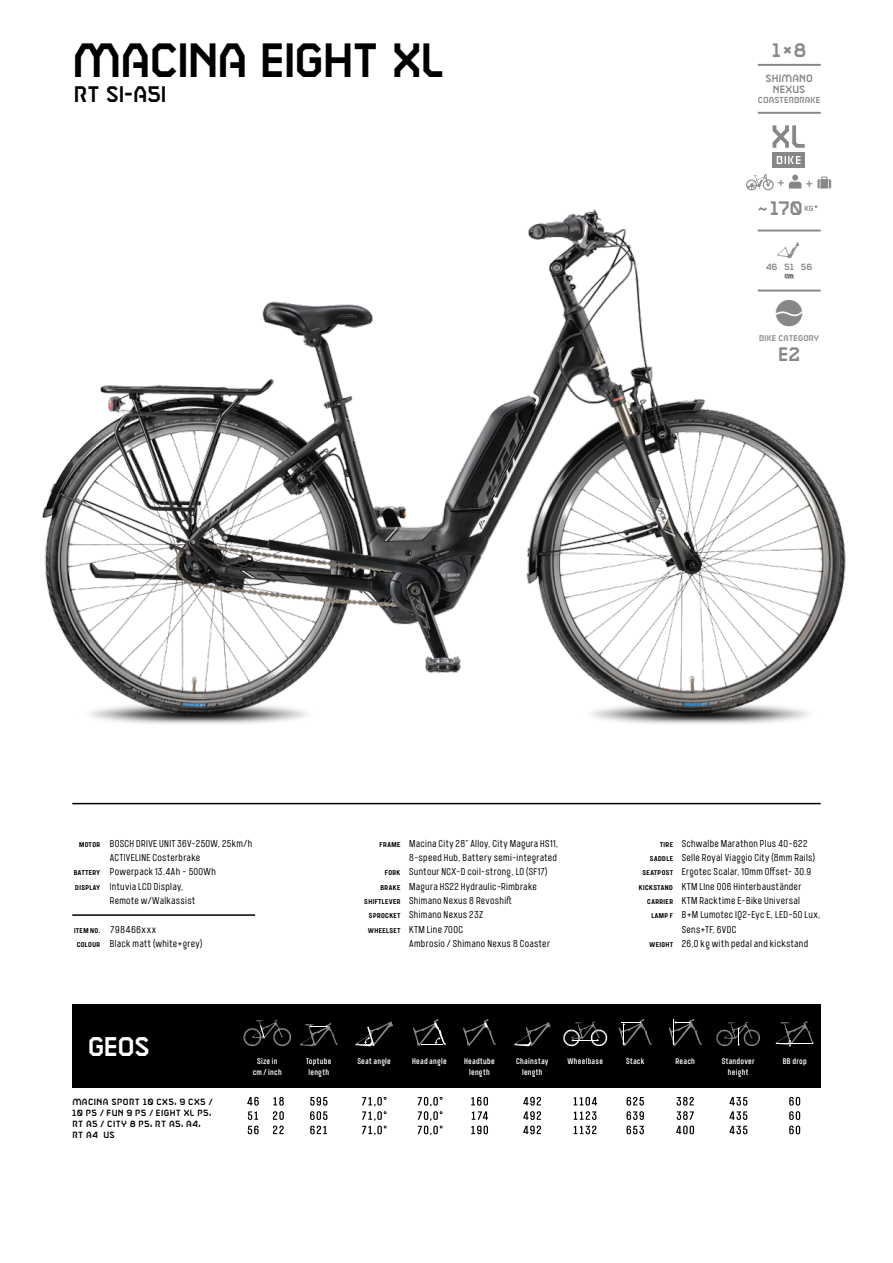
<style>
.page{position:relative;width:893px;height:1263px;background:#fff}
.page>*{position:absolute;margin:0;border:0;box-sizing:border-box;transform-origin:0 0}
.t1{font:48px "Coach";letter-spacing:-.03em;color:#000}
.t2{font:27px "Coach";color:#fff}
.t3{font:22.5px "Coach";letter-spacing:-.015em;color:#000}
.t4{font:22.5px "KTM Icons 2018";color:#878787}
.t5{font:19.5px "Coach";color:#878787}
.t6{font:16.5px "Port Condensed";color:#878787}
.t7{font:10.5px/10.5px "Coach";letter-spacing:.01em;color:#878787;text-align:center}
.t8{font:9.9px/14.4px "Port Condensed";letter-spacing:.03em;color:#000}
.t9{font:500 9px/14.4px "Port Condensed";letter-spacing:-.02em;color:#000}
.t10{font:9px/10.8px "Coach";letter-spacing:.04em;color:#000}
.t11{font:9px "Coach";color:#878787}
.t12{font:8.7px "Coach";color:#878787}
.t13{font:500 8.25px/10.5px "Port Condensed";letter-spacing:.025em;color:#fff;text-align:center}
.t14{font:8.25px "Coach";letter-spacing:.015em;color:#878787}
.t15{font:7.5px "Coach";color:#878787}
</style>
<div class="page">
<hr style="left:73px;top:803px;width:747px;height:1px;background:#000">
<img style="left:42px;top:125px;width:804px;height:599px">
<hr style="left:73px;top:914px;width:181px;height:2px;background:#000">
<hr style="left:758px;top:64px;width:63px;height:2px;background:#878787">
<hr style="left:758px;top:230px;width:63px;height:1px;background:#878787">
<hr style="left:758px;top:112px;width:63px;height:2px;background:#878787">
<svg style="left:785px;top:274px;width:8px;height:4px"></svg>
<hr style="left:758px;top:290px;width:63px;height:2px;background:#878787">
<svg style="left:773px;top:125px;width:32px;height:23px"></svg>
<div style="left:773px;top:152px;width:32px;height:16px;background:#878787"></div>
<svg style="left:777px;top:156px;width:23px;height:8px"></svg>
<svg style="left:817px;top:177px;width:14px;height:12px"></svg>
<svg style="left:789px;top:175px;width:12px;height:14px"></svg>
<svg style="left:746px;top:174px;width:28px;height:16px"></svg>
<svg style="left:758px;top:207px;width:9px;height:4px"></svg>
<div style="left:72px;top:1004px;width:749px;height:84px;background:#000"></div>
<svg style="left:243px;top:1019px;width:49px;height:28px"></svg>
<svg style="left:300px;top:1023px;width:38px;height:23px"></svg>
<svg style="left:355px;top:1021px;width:38px;height:25px"></svg>
<svg style="left:413px;top:1019px;width:33px;height:27px"></svg>
<svg style="left:463px;top:1019px;width:33px;height:27px"></svg>
<svg style="left:563px;top:1021px;width:45px;height:26px"></svg>
<svg style="left:619px;top:1019px;width:33px;height:27px"></svg>
<svg style="left:669px;top:1019px;width:33px;height:27px"></svg>
<svg style="left:514px;top:1022px;width:37px;height:24px"></svg>
<svg style="left:716px;top:1022px;width:44px;height:25px"></svg>
<svg style="left:775px;top:1021px;width:39px;height:25px"></svg>
<svg style="left:248px;top:1111px;width:11px;height:23px"></svg>
<svg style="left:247px;top:1097px;width:12px;height:8px"></svg>
<svg style="left:273px;top:1111px;width:11px;height:23px"></svg>
<svg style="left:273px;top:1097px;width:11px;height:8px"></svg>
<svg style="left:362px;top:1097px;width:25px;height:38px"></svg>
<svg style="left:310px;top:1111px;width:17px;height:23px"></svg>
<svg style="left:310px;top:1097px;width:17px;height:8px"></svg>
<svg style="left:418px;top:1097px;width:25px;height:38px"></svg>
<svg style="left:471px;top:1111px;width:17px;height:23px"></svg>
<svg style="left:471px;top:1097px;width:17px;height:8px"></svg>
<svg style="left:574px;top:1111px;width:22px;height:23px"></svg>
<svg style="left:574px;top:1097px;width:23px;height:8px"></svg>
<svg style="left:627px;top:1111px;width:17px;height:23px"></svg>
<svg style="left:627px;top:1097px;width:17px;height:8px"></svg>
<svg style="left:676px;top:1111px;width:18px;height:23px"></svg>
<svg style="left:677px;top:1097px;width:17px;height:8px"></svg>
<svg style="left:523px;top:1111px;width:18px;height:23px"></svg>
<svg style="left:523px;top:1097px;width:18px;height:8px"></svg>
<svg style="left:729px;top:1126px;width:18px;height:8px"></svg>
<svg style="left:729px;top:1111px;width:18px;height:9px"></svg>
<svg style="left:729px;top:1097px;width:18px;height:8px"></svg>
<svg style="left:789px;top:1111px;width:11px;height:23px"></svg>
<svg style="left:789px;top:1097px;width:11px;height:8px"></svg>
<svg style="left:778px;top:242px;width:21px;height:16px"></svg>
<h1 class="t1" style="left:72px;top:33px;width:375px">MACINA EIGHT XL</h1>
<h3 class="t3" style="left:74px;top:82px;width:94px">RT SI-A5I</h3>
<h3 class="t5" style="left:772px;top:39px;width:36px">1×8</h3>
<p class="t7" style="left:765px;top:74px;width:49px">SHIMANO<br>NEXUS</p>
<p class="t12" style="left:758px;top:95px;width:64px">COASTERBRAKE</p>
<h3 class="t6" style="left:777px;top:172px;width:38px">+ +</h3>
<h3 class="t5" style="left:770px;top:198px;width:35px">170</h3>
<p class="t15" style="left:804px;top:204px;width:15px">kg<sup>*</sup></p>
<p class="t11" style="left:766px;top:262px;width:48px">46 51 56</p>
<h3 class="t4" style="left:762px;top:300px;width:55px">Ì</h3>
<p class="t14" style="left:759px;top:333px;width:62px">BIKE CATEGORY</p>
<h3 class="t5" style="left:778px;top:343px;width:24px">E2</h3>
<p class="t9" style="left:79px;top:836px;width:23px">Motor</p>
<p class="t9" style="left:73px;top:865px;width:29px">Battery<br>Display</p>
<p class="t9" style="left:74px;top:922px;width:28px">ITEM No.<br>COLOUR</p>
<p class="t8" style="left:110px;top:836px;width:144px">BOSCH DRIVE UNIT 36V-250W, 25km/h<br>ACTIVELINE Costerbrake<br>Powerpack 13.4Ah - 500Wh<br>Intuvia LCD Display,<br>Remote w/Walkassist</p>
<p class="t8" style="left:110px;top:922px;width:94px">798466xxx<br>Black matt (white+grey)</p>
<h2 class="t2" style="left:88px;top:1031px;width:64px">GEOS</h2>
<p class="t9" style="left:379px;top:836px;width:23px">Frame</p>
<p class="t9" style="left:364px;top:865px;width:38px;text-align:right">Fork<br>Brake<br>Sh iftlever<br>Sprocket<br>Wheelset</p>
<p class="t8" style="left:409px;top:836px;width:151px">Macina City 28" Alloy, City Magura HS11,<br>8-speed Hub, Battery semi-integrated<br>Suntour NCX-D coil-strong, LO (SF17)<br>Magura HS22 Hydraulic-Rimbrake<br>Shimano Nexus 8 Revoshift<br>Shimano Nexus 23Z<br>KTM Line 700C<br>Ambrosio / Shimano Nexus 8 Coaster</p>
<p class="t9" style="left:660px;top:836px;width:15px">Tire</p>
<p class="t9" style="left:650px;top:850px;width:25px">Saddle</p>
<p class="t9" style="left:642px;top:865px;width:33px">Seatpost</p>
<p class="t9" style="left:639px;top:879px;width:36px">KICKSTAND</p>
<p class="t9" style="left:647px;top:893px;width:9px">CARRIER</p>
<p class="t9" style="left:651px;top:908px;width:24px">LAMP F</p>
<p class="t9" style="left:649px;top:936px;width:25px">WEIGHT</p>
<p class="t8" style="left:682px;top:836px;width:140px">Schwalbe Marathon Plus 40-622<br>Selle Royal Viaggio City (8mm Rails)<br>Ergotec Scalar, 10mm Offset- 30.9<br>KTM LIne 006 Hinterbauständer<br>KTM Racktime E-Bike Universal<br>B+M Lumotec IQ2-Eyc E, LED-50 Lux,<br>Sens+TF, 6VDC<br>26,0 kg with pedal and kickstand</p>
<p class="t10" style="left:72px;top:1097px;width:142px">MACINA SPORT 10 CX5, 9 CX5 /<br>10 P5 / FUN 9 P5 / EIGHT XL P5,<br>RT A5 / CITY 8 P5, RT A5, A4,<br>RT A4 US</p>
<p class="t13" style="left:253px;top:1056px;width:31px">Size in cm / inch</p>
<p class="t13" style="left:306px;top:1056px;width:27px;text-align:left">Toptube length</p>
<p class="t13" style="left:357px;top:1056px;width:35px">Seat angle</p>
<p class="t13" style="left:412px;top:1056px;width:36px">Head angle</p>
<p class="t13" style="left:464px;top:1056px;width:32px">Headtube length</p>
<p class="t13" style="left:516px;top:1056px;width:34px">Chainstay</p>
<p class="t13" style="left:567px;top:1056px;width:37px">Wheelbase</p>
<p class="t13" style="left:626px;top:1056px;width:20px">Stack</p>
<p class="t13" style="left:675px;top:1056px;width:21px">Reach</p>
<p class="t13" style="left:522px;top:1066px;width:22px">length</p>
<p class="t13" style="left:722px;top:1056px;width:35px">Standover height</p>
<p class="t13" style="left:783px;top:1056px;width:26px">BB drop</p>
</div>
